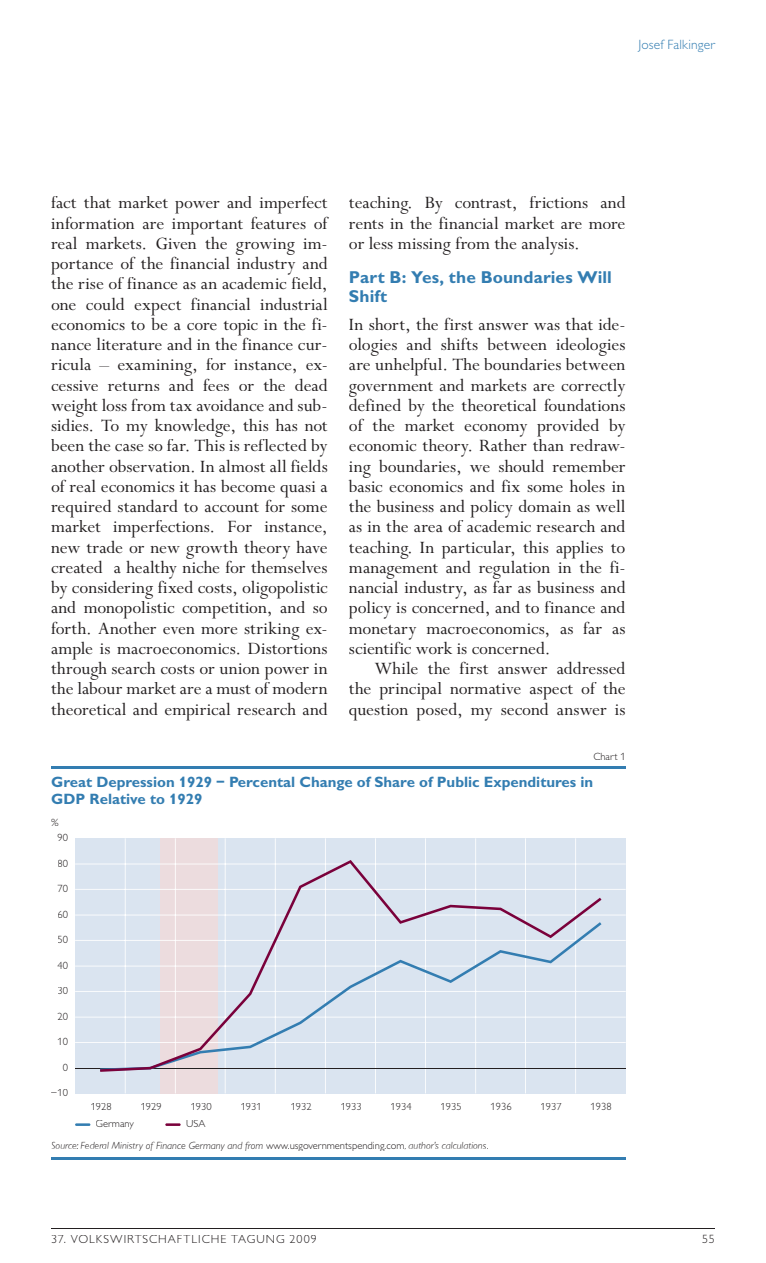
<style>
.page{position:relative;width:766px;height:1263px;background:#fff}
.page>*{position:absolute;margin:0;border:0;box-sizing:border-box;transform-origin:0 0}
.t1{font:19.5px/20.2px "Perpetua";color:#231f20;text-align:justify}
.t2{font:700 17.25px/18.8px "Gill Alternate One";letter-spacing:.005em;color:#337db1}
.t3{font:700 15px/17px "Gill Alternate One";color:#337db1}
.t4{font:300 13.5px "Gill Alternate One";color:#337db1}
.t5{font:300 12px "Gill Alternate One";letter-spacing:.085em;color:#231f20}
.t6{font:italic 300 10.5px/21.3px "Gill Alternate One";color:#231f20}
.t7{font:300 10.5px "Gill Alternate One";color:#231f20}
.s1{font-style:normal}
</style>
<div class="page">
<hr style="left:51px;top:1228px;width:663px;height:1px;background:#231f20">
<hr style="left:51px;top:766px;width:574px;height:3px;background:#337db1">
<hr style="left:165px;top:1123px;width:15px;height:3px;background:#7a013b">
<hr style="left:51px;top:1157px;width:574px;height:3px;background:#337db1">
<hr style="left:75px;top:1123px;width:15px;height:3px;background:#337db1">
<div style="left:75px;top:838px;width:550px;height:255px;background:#dae4f0"></div>
<div style="left:160px;top:838px;width:57px;height:255px;background:#ecdcde"></div>
<hr style="left:75px;top:1042px;width:550px;height:1px;background:#fff">
<hr style="left:75px;top:1017px;width:550px;height:1px;background:#fff">
<hr style="left:75px;top:991px;width:550px;height:1px;background:#fff">
<hr style="left:75px;top:966px;width:550px;height:1px;background:#fff">
<hr style="left:75px;top:940px;width:550px;height:1px;background:#fff">
<hr style="left:75px;top:915px;width:550px;height:1px;background:#fff">
<hr style="left:75px;top:889px;width:550px;height:1px;background:#fff">
<hr style="left:75px;top:863px;width:550px;height:1px;background:#fff">
<hr style="left:125px;top:838px;width:1px;height:255px;background:#fff">
<hr style="left:175px;top:838px;width:1px;height:255px;background:#fff">
<hr style="left:225px;top:838px;width:1px;height:255px;background:#fff">
<hr style="left:275px;top:838px;width:1px;height:255px;background:#fff">
<hr style="left:325px;top:838px;width:1px;height:255px;background:#fff">
<hr style="left:375px;top:838px;width:1px;height:255px;background:#fff">
<hr style="left:425px;top:838px;width:1px;height:255px;background:#fff">
<hr style="left:475px;top:838px;width:1px;height:255px;background:#fff">
<hr style="left:525px;top:838px;width:1px;height:255px;background:#fff">
<hr style="left:575px;top:838px;width:1px;height:255px;background:#fff">
<hr style="left:75px;top:1068px;width:550px;height:1px;background:#231f20">
<svg style="left:100px;top:860px;width:501px;height:212px"></svg>
<p class="t4" style="left:638px;top:37px;width:79px">Josef Falkinger</p>
<p class="t1" style="left:51px;top:193px;width:279px">fact that market power and imperfect information are important features of real markets. Given the growing im&shy;portance of the financial industry and the rise of finance as an academic field, one could expect financial industrial economics to be a core topic in the fi&shy;nance literature and in the finance cur&shy;ricula – examining, for instance, ex&shy;cessive returns and fees or the dead weight loss from tax avoidance and sub&shy;sidies. To my knowledge, this has not been the case so far. This is reflected by another observation. In almost all fields of real economics it has become quasi a required standard to account for some market imperfections. For instance, new trade or new growth theory have created a healthy niche for themselves by considering fixed costs, oligopolistic and monopolistic competition, and so forth. Another even more striking ex&shy;ample is macroeconomics. Distortions through search costs or union power in the labour market are a must of modern theoretical and empirical research and</p>
<p class="t1" style="left:349px;top:193px;width:278px">teaching. By contrast, frictions and rents in the financial market are more or less missing from the analysis.</p>
<p class="t2" style="left:349px;top:268px;width:264px">Part B: Yes, the Boundaries Will<br>Shift</p>
<p class="t1" style="left:349px;top:315px;width:278px">In short, the first answer was that ide&shy;ologies and shifts between ideologies are unhelpful. The boundaries between government and markets are correctly defined by the theoretical foundations of the market economy provided by economic theory. Rather than redraw&shy;ing boundaries, we should remember basic economics and fix some holes in the business and policy domain as well as in the area of academic research and teaching. In particular, this applies to management and regulation in the fi&shy;nancial industry, as far as business and policy is concerned, and to finance and monetary macroeconomics, as far as scientific work is concerned.</p>
<p class="t1" style="left:349px;top:659px;width:278px;text-indent:26px">While the first answer addressed the principal normative aspect of the question posed, my second answer is</p>
<p class="t7" style="left:593px;top:750px;width:34px">Chart 1</p>
<p class="t3" style="left:51px;top:774px;width:543px">Great Depression 1929 – Percental Change of Share of Public Expenditures in<br>GDP Relative to 1929</p>
<p class="t6" style="left:51px;top:812px;width:9px">%</p>
<p class="t7" style="left:58px;top:832px;width:12px">90</p>
<p class="t7" style="left:58px;top:857px;width:12px">80</p>
<p class="t7" style="left:58px;top:883px;width:12px">70</p>
<p class="t7" style="left:58px;top:908px;width:12px">60</p>
<p class="t7" style="left:58px;top:934px;width:12px">50</p>
<p class="t7" style="left:58px;top:959px;width:12px">40</p>
<p class="t7" style="left:58px;top:985px;width:12px">30</p>
<p class="t7" style="left:58px;top:1010px;width:12px">20</p>
<p class="t7" style="left:58px;top:1036px;width:12px">10</p>
<p class="t7" style="left:63px;top:1061px;width:7px">0</p>
<p class="t7" style="left:51px;top:1087px;width:19px">–10</p>
<p class="t7" style="left:91px;top:1101px;width:22px">1928</p>
<p class="t7" style="left:141px;top:1101px;width:22px">1929</p>
<p class="t7" style="left:191px;top:1101px;width:22px">1930</p>
<p class="t7" style="left:240px;top:1101px;width:22px">1931</p>
<p class="t7" style="left:290px;top:1101px;width:22px">1932</p>
<p class="t7" style="left:340px;top:1101px;width:22px">1933</p>
<p class="t7" style="left:390px;top:1101px;width:22px">1934</p>
<p class="t7" style="left:440px;top:1101px;width:22px">1935</p>
<p class="t7" style="left:490px;top:1101px;width:22px">1936</p>
<p class="t7" style="left:540px;top:1101px;width:22px">1937</p>
<p class="t7" style="left:590px;top:1101px;width:22px">1938</p>
<p class="t6" style="left:51px;top:1113px;width:438px;text-indent:135px"><span class="s1">USA<br></span>Source: Federal Ministry of Finance Germany and from <span class="s1">www.usgovernmentspending.com</span>, author’s calculations.</p>
<p class="t7" style="left:95px;top:1118px;width:40px">Germany</p>
<p class="t5" style="left:51px;top:1232px;width:267px">37. VOLKSWIRTSCHAFTLICHE TAGUNG 2009</p>
<p class="t5" style="left:702px;top:1232px;width:14px">55</p>
</div>
